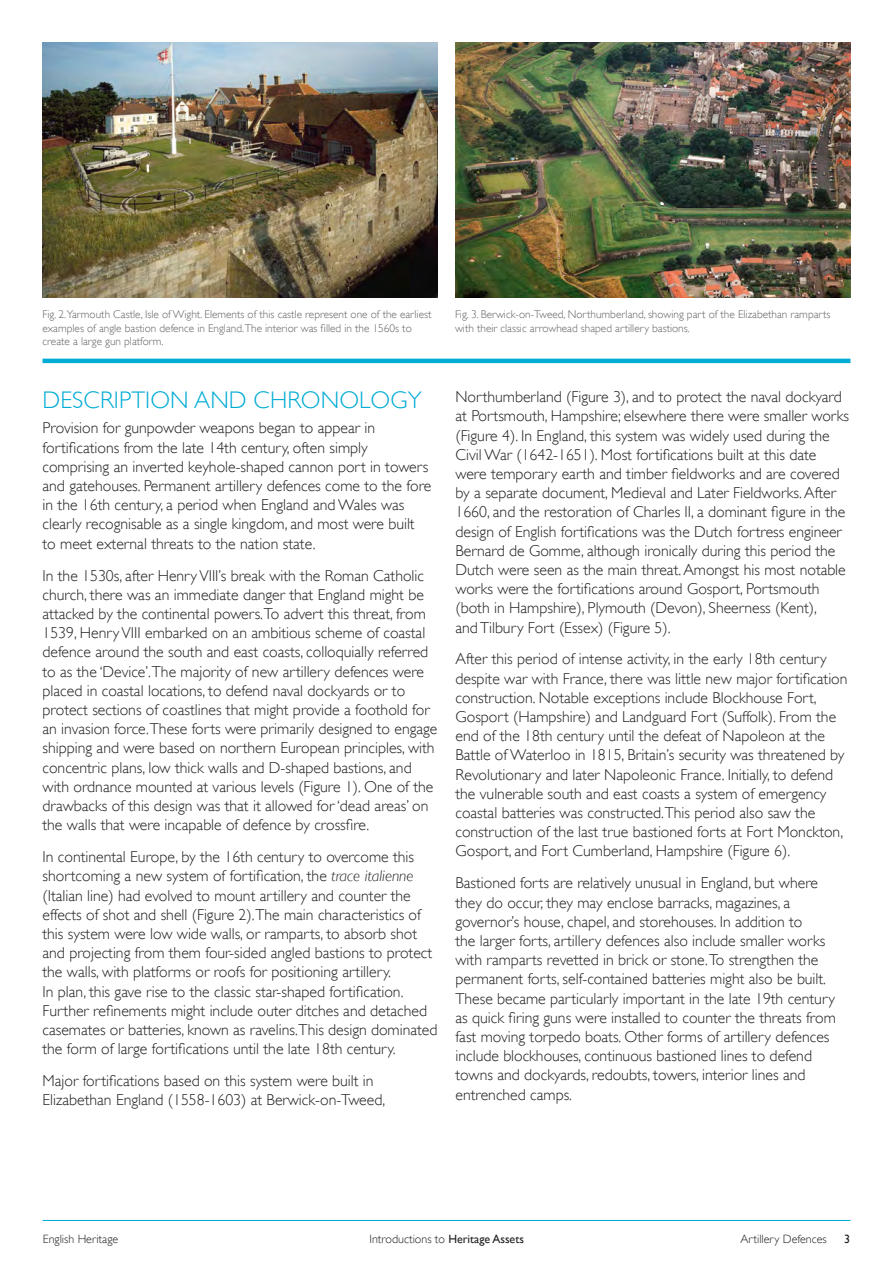
<style>
.page{position:relative;width:893px;height:1263px;background:#fff}
.page>*{position:absolute;margin:0;border:0;box-sizing:border-box;transform-origin:0 0}
.Body_copy_1st_HEADER{font:300 24px "Gill Sans";letter-spacing:.005em;color:#02acd4}
.Body_copy{font:300 15.75px/19.2px "Gill Sans";color:#231f20}
.t1{font:300 12px "Gill Sans";color:#231f20}
.t2{font:12px "Gill Sans";color:#231f20}
.Image_Captions{font:300 11.25px/13.5px "Gill Sans";color:#636366}
.s1{font-style:italic}
.s2{font-weight:400}
</style>
<div class="page">
<hr style="left:43px;top:1220px;width:807px;height:1px;background:#02acd4">
<hr style="left:43px;top:359px;width:807px;height:4px;background:#02acd4">
<img style="left:43px;top:43px;width:395px;height:255px">
<img style="left:455px;top:43px;width:395px;height:255px">
<p class="Image_Captions" style="left:43px;top:307px;width:390px">Fig. 2.Yarmouth Castle, Isle of Wight. Elements of this castle represent one of the earliest examples of angle bastion defence in England.The interior was filled in the 1560s to create a large gun platform.</p>
<p class="Image_Captions" style="left:455px;top:307px;width:377px">Fig. 3. Berwick-on-Tweed, Northumberland, showing part of the Elizabethan ramparts with their classic arrowhead shaped artillery bastions.</p>
<h2 class="Body_copy_1st_HEADER" style="left:43px;top:386px;width:381px">DESCRIPTION AND CHRONOLOGY</h2>
<p class="Body_copy" style="left:43px;top:418px;width:390px">Provision for gunpowder weapons began to appear in fortifications from the late 14th century, often simply comprising an inverted keyhole-shaped cannon port in towers and gatehouses. Permanent artillery defences come to the fore in the 16th century, a period when England and Wales was clearly recognisable as a single kingdom, and most were built to meet external threats to the nation state.</p>
<p class="Body_copy" style="left:43px;top:566px;width:396px">In the 1530s, after Henry VIII’s break with the Roman Catholic church, there was an immediate danger that England might be attacked by the continental powers.To advert this threat, from 1539, Henry VIII embarked on an ambitious scheme of coastal defence around the south and east coasts, colloquially referred to as the ‘Device’.The majority of new artillery defences were placed in coastal locations, to defend naval dockyards or to protect sections of coastlines that might provide a foothold for an invasion force.These forts were primarily designed to engage shipping and were based on northern European principles, with concentric plans, low thick walls and D-shaped bastions, and with ordnance mounted at various levels (Figure 1). One of the drawbacks of this design was that it allowed for ‘dead areas’ on the walls that were incapable of defence by crossfire.</p>
<p class="Body_copy" style="left:43px;top:847px;width:396px">In continental Europe, by the 16th century to overcome this shortcoming a new system of fortification, the <span class="s1">trace italienne </span>(Italian line) had evolved to mount artillery and counter the effects of shot and shell (Figure 2).The main characteristics of this system were low wide walls, or ramparts, to absorb shot and projecting from them four-sided angled bastions to protect the walls, with platforms or roofs for positioning artillery.<br>In plan, this gave rise to the classic star-shaped fortification.<br>Further refinements might include outer ditches and detached casemates or batteries, known as ravelins.This design dominated the form of large fortifications until the late 18th century.</p>
<p class="Body_copy" style="left:43px;top:1071px;width:344px">Major fortifications based on this system were built in<br>Elizabethan England (1558-1603) at Berwick-on-Tweed,</p>
<p class="Body_copy" style="left:455px;top:387px;width:395px">Northumberland (Figure 3), and to protect the naval dockyard at Portsmouth, Hampshire; elsewhere there were smaller works (Figure 4). In England, this system was widely used during the Civil War (1642-1651). Most fortifications built at this date were temporary earth and timber fieldworks and are covered by a separate document, Medieval and Later Fieldworks. After 1660, and the restoration of Charles II, a dominant figure in the design of English fortifications was the Dutch fortress engineer Bernard de Gomme, although ironically during this period the Dutch were seen as the main threat. Amongst his most notable works were the fortifications around Gosport, Portsmouth (both in Hampshire), Plymouth (Devon), Sheerness (Kent),<br>and Tilbury Fort (Essex) (Figure 5).</p>
<p class="Body_copy" style="left:455px;top:650px;width:394px">After this period of intense activity, in the early 18th century despite war with France, there was little new major fortification construction. Notable exceptions include Blockhouse Fort, Gosport (Hampshire) and Landguard Fort (Suffolk). From the end of the 18th century until the defeat of Napoleon at the Battle of Waterloo in 1815, Britain’s security was threatened by Revolutionary and later Napoleonic France. Initially, to defend the vulnerable south and east coasts a system of emergency coastal batteries was constructed.This period also saw the construction of the last true bastioned forts at Fort Monckton, Gosport, and Fort Cumberland, Hampshire (Figure 6).</p>
<p class="Body_copy" style="left:455px;top:873px;width:382px">Bastioned forts are relatively unusual in England, but where they do occur, they may enclose barracks, magazines, a governor’s house, chapel, and storehouses. In addition to<br>the larger forts, artillery defences also include smaller works with ramparts revetted in brick or stone.To strengthen the permanent forts, self-contained batteries might also be built.<br>These became particularly important in the late 19th century as quick firing guns were installed to counter the threats from fast moving torpedo boats. Other forms of artillery defences include blockhouses, continuous bastioned lines to defend towns and dockyards, redoubts, towers, interior lines and entrenched camps.</p>
<p class="t1" style="left:43px;top:1232px;width:77px">English Heritage</p>
<p class="t1" style="left:370px;top:1232px;width:156px">Introductions to <span class="s2">Heritage Assets</span></p>
<p class="t1" style="left:740px;top:1232px;width:88px">Artillery Defences</p>
<p class="t2" style="left:844px;top:1231px;width:7px">3</p>
</div>
